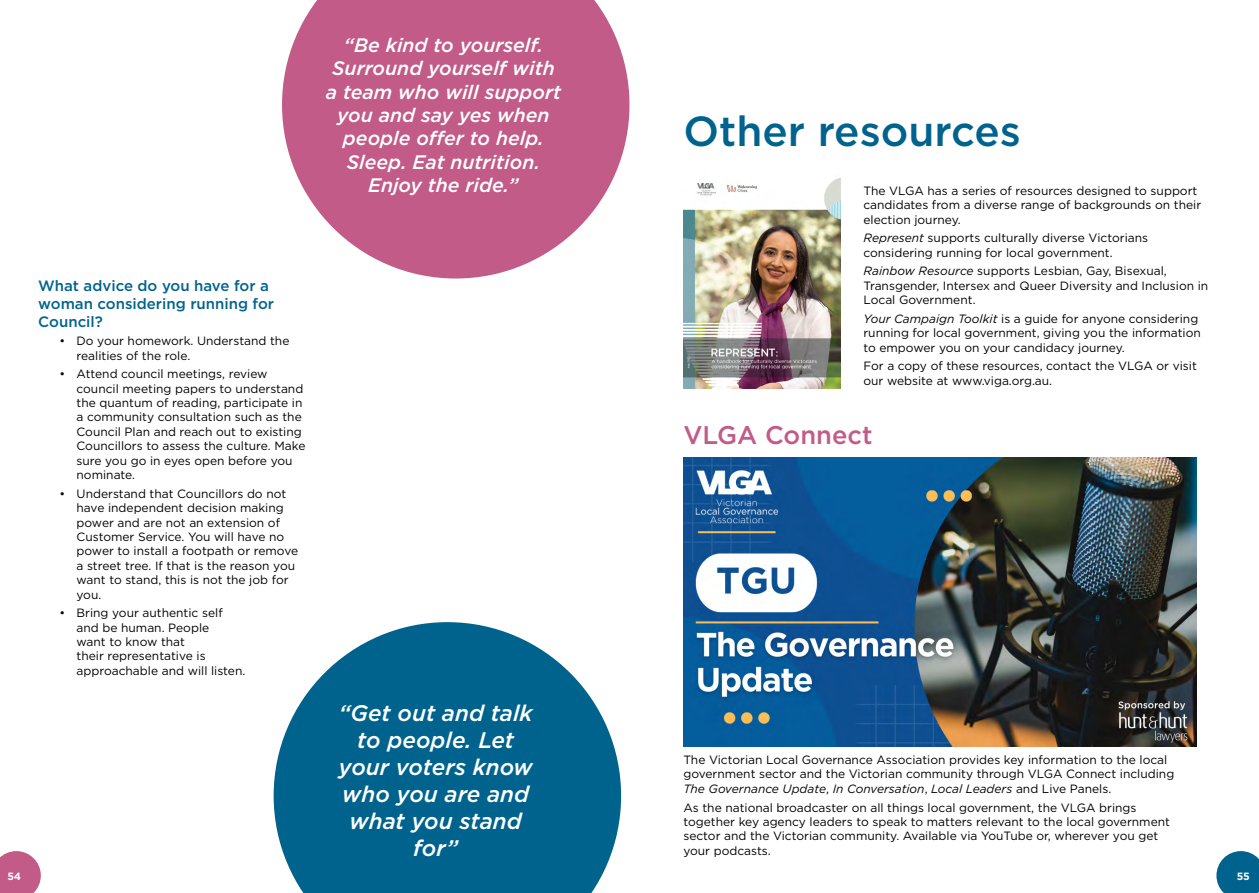
<style>
.page{position:relative;width:1259px;height:893px;background:#fff}
.page>*{position:absolute;margin:0;border:0;box-sizing:border-box;transform-origin:0 0}
.t1{font:500 42px "Gotham";color:#00638d}
.t2{font:500 25.5px "Gotham";color:#c25b88}
.t3{font:italic 500 22.5px/27px "Gotham";color:#fff;text-align:center}
.t4{font:italic 500 19.5px/23.4px "Gotham";color:#fff;text-align:center}
.t5{font:500 15px/18px "Gotham";color:#00638d}
.t6{font:12px/14.4px "Gotham";color:#000}
.t7{font:700 10.5px "Gotham";color:#fff}
.s1{font-style:italic}
</style>
<div class="page">
<svg style="left:0;top:851px;width:41px;height:42px;background:#c96f96"></svg>
<svg style="left:1216px;top:851px;width:43px;height:42px;background:#21779c"></svg>
<svg style="left:282px;top:0;width:347px;height:279px;fill:#c25b88"></svg>
<svg style="left:274px;top:622px;width:347px;height:271px;fill:#00638d"></svg>
<img style="left:683px;top:457px;width:513px;height:289px">
<img style="left:683px;top:178px;width:158px;height:210px">
<h3 class="t4" style="left:326px;top:33px;width:237px">“Be kind to yourself.<br>Surround yourself with a team who will support you and say yes when people offer to help.<br>Sleep. Eat nutrition.<br>Enjoy the ride.”</h3>
<p class="t5" style="left:38px;top:276px;width:237px">What advice do you have for a woman considering running for<br>Council?</p>
<p class="t6" style="left:77px;top:333px;width:214px;text-indent:-17px">• Do your homework. Understand the realities of the role.</p>
<p class="t6" style="left:77px;top:367px;width:230px;text-indent:-17px">• Attend council meetings, review council meeting papers to understand the quantum of reading, participate in a community consultation such as the Council Plan and reach out to existing Councillors to assess the culture. Make sure you go in eyes open before you nominate.</p>
<p class="t6" style="left:77px;top:486px;width:223px;text-indent:-17px">• Understand that Councillors do not have independent decision making power and are not an extension of<br>Customer Service. You will have no power to install a footpath or remove a street tree. If that is the reason you want to stand, this is not the job for you.</p>
<p class="t6" style="left:77px;top:605px;width:170px;text-indent:-17px">• Bring your authentic self and be human. People<br>want to know that<br>their representative is approachable and will listen.</p>
<h3 class="t3" style="left:339px;top:699px;width:195px">“Get out and talk to people. Let your voters know who you are and what you stand for”</h3>
<h1 class="t1" style="left:683px;top:104px;width:339px">Other resources</h1>
<p class="t6" style="left:863px;top:183px;width:339px">The VLGA has a series of resources designed to support candidates from a diverse range of backgrounds on their election journey.</p>
<p class="t6" style="left:863px;top:231px;width:286px"><span class="s1">Represent</span> supports culturally diverse Victorians considering running for local government.</p>
<p class="t6" style="left:863px;top:264px;width:346px"><span class="s1">Rainbow Resource</span> supports Lesbian, Gay, Bisexual,<br>Transgender, Intersex and Queer Diversity and Inclusion in<br>Local Government.</p>
<p class="t6" style="left:863px;top:311px;width:339px"><span class="s1">Your Campaign Toolkit</span> is a guide for anyone considering running for local government, giving you the information to empower you on your candidacy journey.</p>
<p class="t6" style="left:863px;top:358px;width:335px">For a copy of these resources, contact the VLGA or visit our website at www.viga.org.au.</p>
<h2 class="t2" style="left:683px;top:418px;width:191px">VLGA Connect</h2>
<p class="t6" style="left:683px;top:752px;width:492px">The Victorian Local Governance Association provides key information to the local government sector and the Victorian community through VLGA Connect including<br><span class="s1">The Governance Update</span>, <span class="s1">In Conversation</span>, <span class="s1">Local Leaders</span> and Live Panels.</p>
<p class="t6" style="left:683px;top:800px;width:488px">As the national broadcaster on all things local government, the VLGA brings together key agency leaders to speak to matters relevant to the local government sector and the Victorian community. Available via YouTube or, wherever you get your podcasts.</p>
<p class="t7" style="left:7px;top:869px;width:15px">54</p>
<p class="t7" style="left:1236px;top:869px;width:15px">55</p>
</div>
